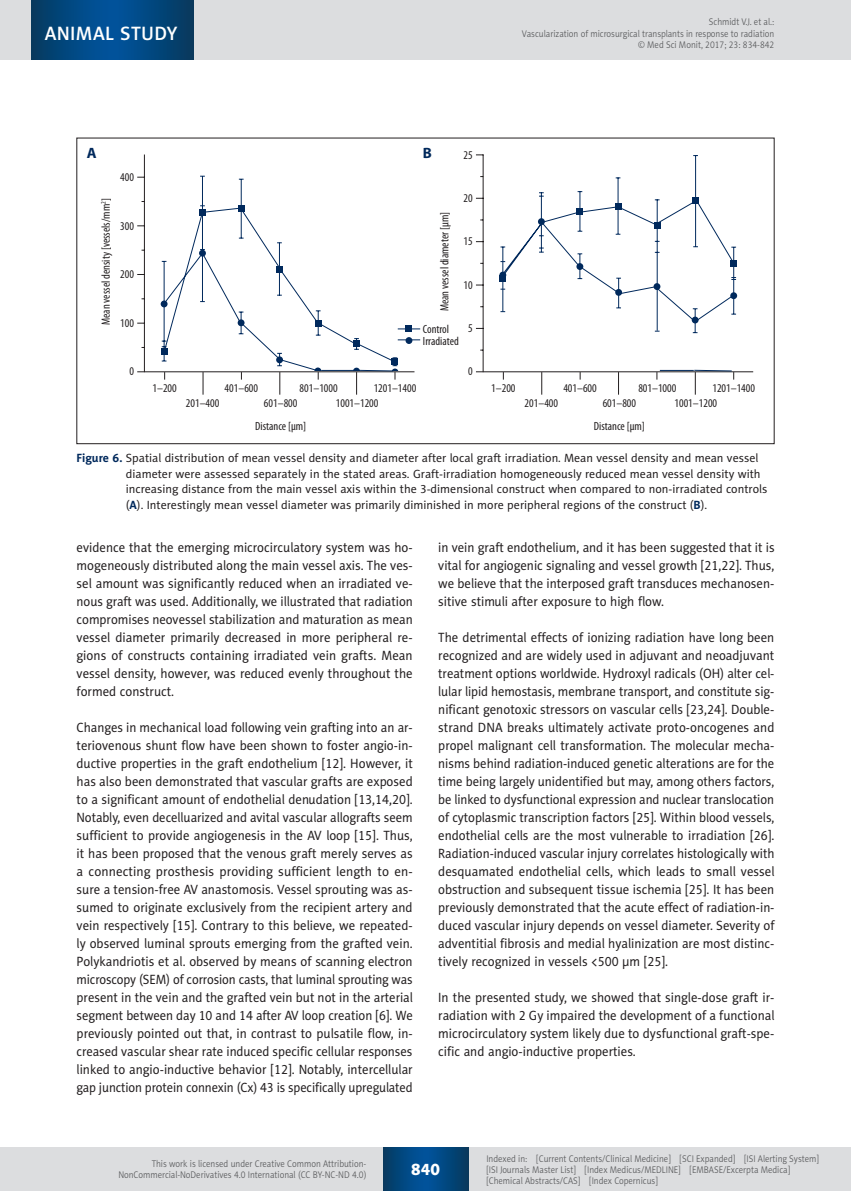
<style>
.page{position:relative;width:851px;height:1191px;background:#fff}
.page>*{position:absolute;margin:0;border:0;box-sizing:border-box;transform-origin:0 0}
.t1{font:19.5px "Naomi Sans EFN Medium";letter-spacing:.015em;color:#fff}
.t2{font:16.5px "Naomi Sans EFN Heavy";color:#fff}
.t3{font:700 15px "Myriad Pro";color:#00295c}
.MSM_Body{font:13.5px/18px "Naomi Sans EFN";color:#231f20;text-align:justify;scale:.95 1}
.MSM_Body-2{font:13.5px/18px "Naomi Sans EFN";color:#231f20;text-align:justify;scale:.94 1}
.MSM_Rycina_tytul{font:12px/15.8px "Naomi Sans EFN";color:#231f20}
.t4{font:condensed 11.85px/23px "Myriad Pro";color:#231f20}
.t5{font:9.75px/11.2px "Naomi Sans EFN Light";color:#57585a;text-align:right;scale:.9 1}
.s1{font-weight:700;color:#00295c}
.s2{font-style:italic}
</style>
<div class="page">
<hr style="left:144px;top:154px;width:1px;height:218px;background:#231f20">
<hr style="left:202px;top:177px;width:1px;height:124px;background:#00295c">
<hr style="left:241px;top:179px;width:1px;height:59px;background:#00295c">
<hr style="left:137px;top:371px;width:277px;height:1px;background:#231f20">
<svg style="left:161px;top:205px;width:259px;height:190px"></svg>
<hr style="left:482px;top:154px;width:1px;height:218px;background:#231f20">
<svg style="left:541px;top:372px;width:1px;height:23px"></svg>
<svg style="left:618px;top:372px;width:1px;height:23px"></svg>
<div style="left:499px;top:275px;width:7px;height:7px;background:#00295c"></div>
<hr style="left:617px;top:178px;width:1px;height:56px;background:#00295c">
<hr style="left:695px;top:155px;width:1px;height:91px;background:#00295c">
<div style="left:730px;top:260px;width:7px;height:7px;background:#00295c"></div>
<hr style="left:476px;top:371px;width:277px;height:1px;background:#231f20">
<svg style="left:656px;top:369px;width:78px;height:26px"></svg>
<svg style="left:500px;top:191px;width:236px;height:142px"></svg>
<div style="left:0;top:1148px;width:850px;height:43px;background:#dcdddf"></div>
<svg style="left:383px;top:1147px;width:85px;height:43px;background:#02477e"></svg>
<div style="left:0;top:0;width:850px;height:60px;background:#dcdddf"></div>
<hr style="left:850px;top:0;width:1px;height:60px;background:#dcdddf">
<svg style="left:32px;top:0;width:161px;height:60px;background:#02477f"></svg>
<h1 class="t1" style="left:45px;top:22px;width:134px">ANIMAL STUDY</h1>
<p class="t5" style="left:522px;top:16px;width:282px">Schmidt V.J. et al.:<br>Vascularization of microsurgical transplants in response to radiation © Med Sci Monit, 2017; 23: 834-842</p>
<p class="t3" style="left:87px;top:143px;width:11px">A</p>
<p class="t3" style="left:423px;top:143px;width:11px">B</p>
<p class="t4" style="left:463px;top:144px;width:11px">25</p>
<p class="t4" style="left:463px;top:187px;width:11px">20</p>
<p class="t4" style="left:463px;top:230px;width:11px">15</p>
<p class="t4" style="left:463px;top:273px;width:11px">10</p>
<p class="t4" style="left:468px;top:317px;width:6px">5</p>
<p class="t4" style="left:468px;top:360px;width:6px">0</p>
<p class="t4" style="left:120px;top:166px;width:15px">400</p>
<p class="t4" style="left:95px;top:325px;width:128px;rotate:-90deg">Mean vessel density [vessels/mm<sup>2</sup>]</p>
<p class="t4" style="left:433px;top:311px;width:101px;rotate:-90deg">Mean vessel diameter [µm]</p>
<p class="t4" style="left:120px;top:215px;width:15px">300</p>
<p class="t4" style="left:120px;top:263px;width:15px">200</p>
<p class="t4" style="left:120px;top:311px;width:15px">100</p>
<p class="t4" style="left:423px;top:323px;width:37px;line-height:11.9px">Control<br>Irradiated</p>
<p class="t4" style="left:129px;top:360px;width:6px">0</p>
<p class="t4" style="left:152px;top:377px;width:26px">1–200</p>
<p class="t4" style="left:224px;top:376px;width:35px">401–600</p>
<p class="t4" style="left:255px;top:391px;width:53px;text-align:center">601–800<br>Distance [µm]</p>
<p class="t4" style="left:336px;top:381px;width:44px;line-height:14.5px;text-indent:-36px">801–1000<br>1001–1200</p>
<p class="t4" style="left:373px;top:377px;width:44px">1201–1400</p>
<p class="t4" style="left:186px;top:391px;width:35px">201–400</p>
<p class="t4" style="left:491px;top:377px;width:26px">1–200</p>
<p class="t4" style="left:563px;top:376px;width:35px">401–600</p>
<p class="t4" style="left:593px;top:391px;width:53px;text-align:center">601–800<br>Distance [µm]</p>
<p class="t4" style="left:674px;top:381px;width:44px;line-height:14.5px;text-indent:-36px">801–1000<br>1001–1200</p>
<p class="t4" style="left:712px;top:377px;width:44px">1201–1400</p>
<p class="t4" style="left:524px;top:391px;width:35px">201–400</p>
<p class="MSM_Rycina_tytul" style="left:126px;top:450px;width:642px;text-indent:-49px"><span class="s1">Figure 6.</span> Spatial distribution of mean vessel density and diameter after local graft irradiation<span class="s2">.</span> Mean vessel density and mean vessel diameter were assessed separately in the stated areas. Graft-irradiation homogeneously reduced mean vessel density with increasing distance from the main vessel axis within the 3-dimensional construct when compared to non-irradiated controls (<span class="s1">A</span>). Interestingly mean vessel diameter was primarily diminished in more peripheral regions of the construct (<span class="s1">B</span>).</p>
<p class="MSM_Body" style="left:438px;top:538px;width:355px">in vein graft endothelium, and it has been suggested that it is vital for angiogenic signaling and vessel growth [21,22]. Thus, we believe that the interposed graft transduces mechanosen&shy;sitive stimuli after exposure to high flow.</p>
<p class="MSM_Body" style="left:438px;top:628px;width:355px">The detrimental effects of ionizing radiation have long been recognized and are widely used in adjuvant and neoadjuvant treatment options worldwide. Hydroxyl radicals (OH) alter cel&shy;lular lipid hemostasis, membrane transport, and constitute sig&shy;nificant genotoxic stressors on vascular cells [23,24]. Double&shy;strand DNA breaks ultimately activate proto-oncogenes and propel malignant cell transformation. The molecular mecha&shy;nisms behind radiation-induced genetic alterations are for the time being largely unidentified but may, among others factors, be linked to dysfunctional expression and nuclear translocation of cytoplasmic transcription factors [25]. Within blood vessels, endothelial cells are the most vulnerable to irradiation [26].<br>Radiation-induced vascular injury correlates histologically with desquamated endothelial cells, which leads to small vessel obstruction and subsequent tissue ischemia [25]. It has been previously demonstrated that the acute effect of radiation-in&shy;duced vascular injury depends on vessel diameter. Severity of adventitial fibrosis and medial hyalinization are most distinc&shy;tively recognized in vessels &lt;500 μm [25].</p>
<p class="MSM_Body" style="left:438px;top:988px;width:355px">In the presented study, we showed that single-dose graft ir&shy;radiation with 2 Gy impaired the development of a functional microcirculatory system likely due to dysfunctional graft-spe&shy;cific and angio-inductive properties.</p>
<p class="MSM_Body" style="left:77px;top:538px;width:355px">evidence that the emerging microcirculatory system was ho&shy;mogeneously distributed along the main vessel axis. The ves&shy;sel amount was significantly reduced when an irradiated ve&shy;nous graft was used. Additionally, we illustrated that radiation compromises neovessel stabilization and maturation as mean vessel diameter primarily decreased in more peripheral re&shy;gions of constructs containing irradiated vein grafts. Mean vessel density, however, was reduced evenly throughout the formed construct.</p>
<p class="MSM_Body-2" style="left:77px;top:718px;width:359px">Changes in mechanical load following vein grafting into an ar&shy;teriovenous shunt flow have been shown to foster angio-in&shy;ductive properties in the graft endothelium [12]. However, it has also been demonstrated that vascular grafts are exposed to a significant amount of endothelial denudation [13,14,20].<br>Notably, even decelluarized and avital vascular allografts seem sufficient to provide angiogenesis in the AV loop [15]. Thus, it has been proposed that the venous graft merely serves as a connecting prosthesis providing sufficient length to en&shy;sure a tension-free AV anastomosis. Vessel sprouting was as&shy;sumed to originate exclusively from the recipient artery and vein respectively [15]. Contrary to this believe, we repeated&shy;ly observed luminal sprouts emerging from the grafted vein.<br>Polykandriotis et al. observed by means of scanning electron microscopy (SEM) of corrosion casts, that luminal sprouting was present in the vein and the grafted vein but not in the arterial segment between day 10 and 14 after AV loop creation [6]. We previously pointed out that, in contrast to pulsatile flow, in&shy;creased vascular shear rate induced specific cellular responses linked to angio-inductive behavior [12]. Notably, intercellular gap junction protein connexin (Cx) 43 is specifically upregulated</p>
<p class="t5" style="left:118px;top:1158px;width:277px">This work is licensed under Creative Common Attribution-<br>NonCommercial-NoDerivatives 4.0 International (CC BY-NC-ND 4.0)</p>
<p class="t2" style="left:411px;top:1159px;width:30px">840</p>
<p class="t5" style="left:486px;top:1152px;width:371px;text-align:left">Indexed in: [Current Contents/Clinical Medicine] [SCI Expanded] [ISI Alerting System] [ISI Journals Master List] [Index Medicus/MEDLINE] [EMBASE/Excerpta Medica] [Chemical Abstracts/CAS] [Index Copernicus]</p>
</div>
